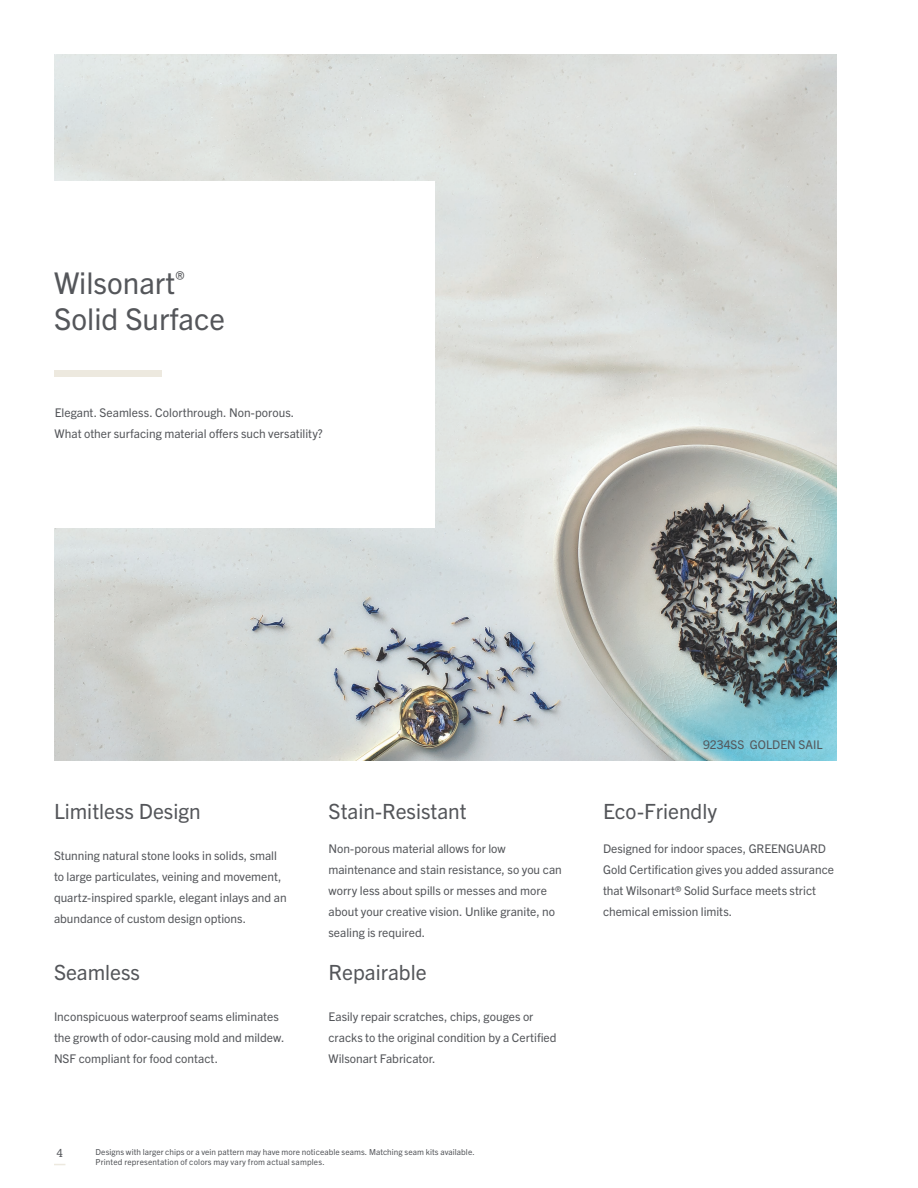
<style>
.page{position:relative;width:918px;height:1188px;background:#fff}
.page>*{position:absolute;margin:0;border:0;box-sizing:border-box;transform-origin:0 0}
.t1{font:30px/36px "Trade Gothic Next LT Pro";color:#54565a}
.t2{font:21px "Trade Gothic Next LT Pro";color:#54565a}
.t3{font:12px/21px "Trade Gothic Next LT Pro";color:#54565a}
.t4{font:12px "Tisa Pro";color:#54565a}
.t5{font:8.25px/9.9px "Trade Gothic Next LT Pro";letter-spacing:.015em;color:#54565a}
</style>
<div class="page">
<img style="left:54px;top:54px;width:783px;height:706px">
<div style="left:0;top:181px;width:434px;height:346px;background:#fff"></div>
<div style="left:54px;top:370px;width:108px;height:7px;background:#ede9df"></div>
<h1 class="t1" style="left:54px;top:263px;width:173px">Wilsonart<sup>®<br></sup>Solid Surface</h1>
<p class="t3" style="left:55px;top:401px;width:270px">Elegant. Seamless. Colorthrough. Non-porous.<br>What other surfacing material offers such versatility?</p>
<h2 class="t2" style="left:54px;top:796px;width:148px">Limitless Design</h2>
<p class="t3" style="left:54px;top:844px;width:234px">Stunning natural stone looks in solids, small to large particulates, veining and movement, quartz-inspired sparkle, elegant inlays and an abundance of custom design options.</p>
<h2 class="t2" style="left:54px;top:957px;width:88px">Seamless</h2>
<p class="t3" style="left:54px;top:1005px;width:232px">Inconspicuous waterproof seams eliminates the growth of odor-causing mold and mildew.<br>NSF compliant for food contact.</p>
<h2 class="t2" style="left:328px;top:796px;width:140px">Stain-Resistant</h2>
<p class="t3" style="left:328px;top:837px;width:235px">Non-porous material allows for low maintenance and stain resistance, so you can worry less about spills or messes and more about your creative vision. Unlike granite, no sealing is required.</p>
<h2 class="t2" style="left:328px;top:957px;width:100px">Repairable</h2>
<p class="t3" style="left:328px;top:1005px;width:230px">Easily repair scratches, chips, gouges or cracks to the original condition by a Certified<br>Wilsonart Fabricator.</p>
<p class="t4" style="left:56px;top:1144px;width:8px">4</p>
<p class="t5" style="left:96px;top:1147px;width:381px">Designs with larger chips or a vein pattern may have more noticeable seams. Matching seam kits available.<br>Printed representation of colors may vary from actual samples.</p>
<p class="t3" style="left:703px;top:733px;width:121px">9234SS GOLDEN SAIL</p>
<h2 class="t2" style="left:603px;top:796px;width:116px">Eco-Friendly</h2>
<p class="t3" style="left:603px;top:837px;width:233px">Designed for indoor spaces, GREENGUARD Gold Certification gives you added assurance that Wilsonart® Solid Surface meets strict chemical emission limits.</p>
</div>
